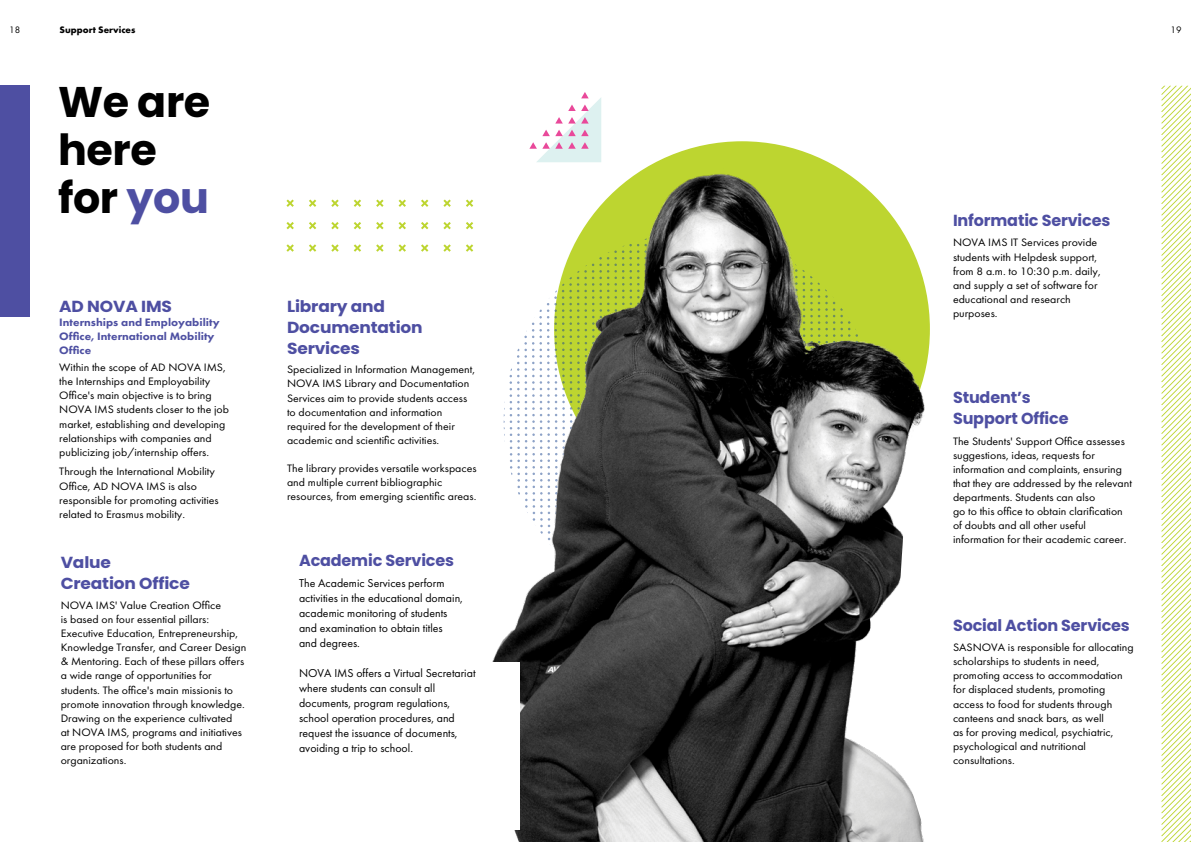
<style>
.page{position:relative;width:1191px;height:842px;background:#fff}
.page>*{position:absolute;margin:0;border:0;box-sizing:border-box;transform-origin:0 0}
.t1{font:700 42.8px/48px "Poppins";letter-spacing:-.01em;color:#000}
.t2{font:700 16px/21px "Poppins";letter-spacing:-.01em;color:#4e4fa2}
.t3{font:700 16px/21px "Poppins";letter-spacing:-.01em;color:#4e4fa2;scale:1.06 1}
.t4{font:11.9px/15px "Futura PT";color:#000}
.t5{font:11.2px/14.1px "Futura PT";color:#000;scale:1.06 1}
.t6{font:800 11.2px/14.1px "Futura PT";color:#4e50a2;scale:1.06 1}
.t7{font:700 9.7px "Futura PT";color:#000}
.t8{font:9.7px "Futura PT";color:#000}
.s1{color:#4e4fa2}
</style>
<div class="page">
<svg style="left:529px;top:92px;width:72px;height:69px"></svg>
<svg style="left:421px;top:199px;width:8px;height:8px"></svg>
<svg style="left:443px;top:199px;width:8px;height:8px"></svg>
<svg style="left:466px;top:199px;width:7px;height:8px"></svg>
<svg style="left:421px;top:222px;width:8px;height:8px"></svg>
<svg style="left:443px;top:222px;width:8px;height:8px"></svg>
<svg style="left:466px;top:222px;width:7px;height:8px"></svg>
<svg style="left:421px;top:244px;width:8px;height:8px"></svg>
<svg style="left:443px;top:244px;width:8px;height:8px"></svg>
<svg style="left:466px;top:244px;width:7px;height:8px"></svg>
<svg style="left:286px;top:199px;width:8px;height:8px"></svg>
<svg style="left:309px;top:199px;width:8px;height:8px"></svg>
<svg style="left:331px;top:199px;width:8px;height:8px"></svg>
<svg style="left:353px;top:199px;width:8px;height:8px"></svg>
<svg style="left:376px;top:199px;width:8px;height:8px"></svg>
<svg style="left:398px;top:199px;width:8px;height:8px"></svg>
<svg style="left:286px;top:222px;width:8px;height:8px"></svg>
<svg style="left:309px;top:222px;width:8px;height:8px"></svg>
<svg style="left:331px;top:222px;width:8px;height:8px"></svg>
<svg style="left:353px;top:222px;width:8px;height:8px"></svg>
<svg style="left:376px;top:222px;width:8px;height:8px"></svg>
<svg style="left:398px;top:222px;width:8px;height:8px"></svg>
<svg style="left:286px;top:244px;width:8px;height:8px"></svg>
<svg style="left:309px;top:244px;width:8px;height:8px"></svg>
<svg style="left:331px;top:244px;width:8px;height:8px"></svg>
<svg style="left:353px;top:244px;width:8px;height:8px"></svg>
<svg style="left:376px;top:244px;width:8px;height:8px"></svg>
<svg style="left:398px;top:244px;width:8px;height:8px"></svg>
<svg style="left:1161px;top:86px;width:30px;height:756px"></svg>
<div style="left:0;top:86px;width:30px;height:231px;background:#4e4fa2"></div>
<img style="left:473px;top:161px;width:457px;height:681px">
<div style="left:448px;top:662px;width:71px;height:167px;background:#fff"></div>
<p class="t8" style="left:9px;top:24px;width:13px">18</p>
<p class="t7" style="left:60px;top:24px;width:77px">Support Services</p>
<p class="t8" style="left:1170px;top:24px;width:13px">19</p>
<h1 class="t1" style="left:58px;top:79px;width:154px">We are here for <span class="s1">you</span></h1>
<h2 class="t3" style="left:59px;top:296px;width:108px">AD NOVA IMS</h2>
<p class="t6" style="left:59px;top:315px;width:153px">Internships and Employability<br>Office, International Mobility<br>Office</p>
<p class="t5" style="left:59px;top:360px;width:162px">Within the scope of AD NOVA IMS, the Internships and Employability Office's main objective is to bring NOVA IMS students closer to the job market, establishing and developing relationships with companies and publicizing job/internship offers.</p>
<p class="t5" style="left:59px;top:465px;width:152px">Through the International Mobility<br>Office, AD NOVA IMS is also responsible for promoting activities related to Erasmus mobility.</p>
<h2 class="t3" style="left:61px;top:552px;width:123px">Value<br>Creation Office</h2>
<p class="t5" style="left:61px;top:598px;width:177px">NOVA IMS' Value Creation Office<br>is based on four essential pillars:<br>Executive Education, Entrepreneurship, Knowledge Transfer, and Career Design &amp; Mentoring. Each of these pillars offers a wide range of opportunities for students. The office's main missionis to promote innovation through knowledge.<br>Drawing on the experience cultivated<br>at NOVA IMS, programs and initiatives are proposed for both students and organizations.</p>
<h2 class="t3" style="left:287px;top:296px;width:129px">Library and<br>Documentation<br>Services</h2>
<p class="t5" style="left:287px;top:362px;width:179px">Specialized in Information Management, NOVA IMS Library and Documentation Services aim to provide students access to documentation and information required for the development of their academic and scientific activities.</p>
<p class="t5" style="left:287px;top:461px;width:180px">The library provides versatile workspaces and multiple current bibliographic resources, from emerging scientific areas.</p>
<h2 class="t2" style="left:299px;top:550px;width:156px">Academic Services</h2>
<p class="t4" style="left:299px;top:576px;width:165px">The Academic Services perform activities in the educational domain, academic monitoring of students and examination to obtain titles and degrees.</p>
<p class="t4" style="left:299px;top:666px;width:178px">NOVA IMS offers a Virtual Secretariat where students can consult all documents, program regulations, school operation procedures, and request the issuance of documents, avoiding a trip to school.</p>
<h2 class="t2" style="left:953px;top:210px;width:159px">Informatic Services</h2>
<p class="t5" style="left:953px;top:236px;width:141px">NOVA IMS IT Services provide students with Helpdesk support, from 8 a.m. to 10:30 p.m. daily, and supply a set of software for educational and research purposes.</p>
<h2 class="t2" style="left:953px;top:387px;width:117px">Student’s<br>Support Office</h2>
<p class="t5" style="left:953px;top:434px;width:170px">The Students' Support Office assesses suggestions, ideas, requests for information and complaints, ensuring that they are addressed by the relevant departments. Students can also<br>go to this office to obtain clarification of doubts and all other useful information for their academic career.</p>
<h2 class="t2" style="left:953px;top:615px;width:178px">Social Action Services</h2>
<p class="t5" style="left:953px;top:640px;width:172px">SASNOVA is responsible for allocating scholarships to students in need, promoting access to accommodation for displaced students, promoting access to food for students through canteens and snack bars, as well<br>as for proving medical, psychiatric, psychological and nutritional consultations.</p>
</div>
